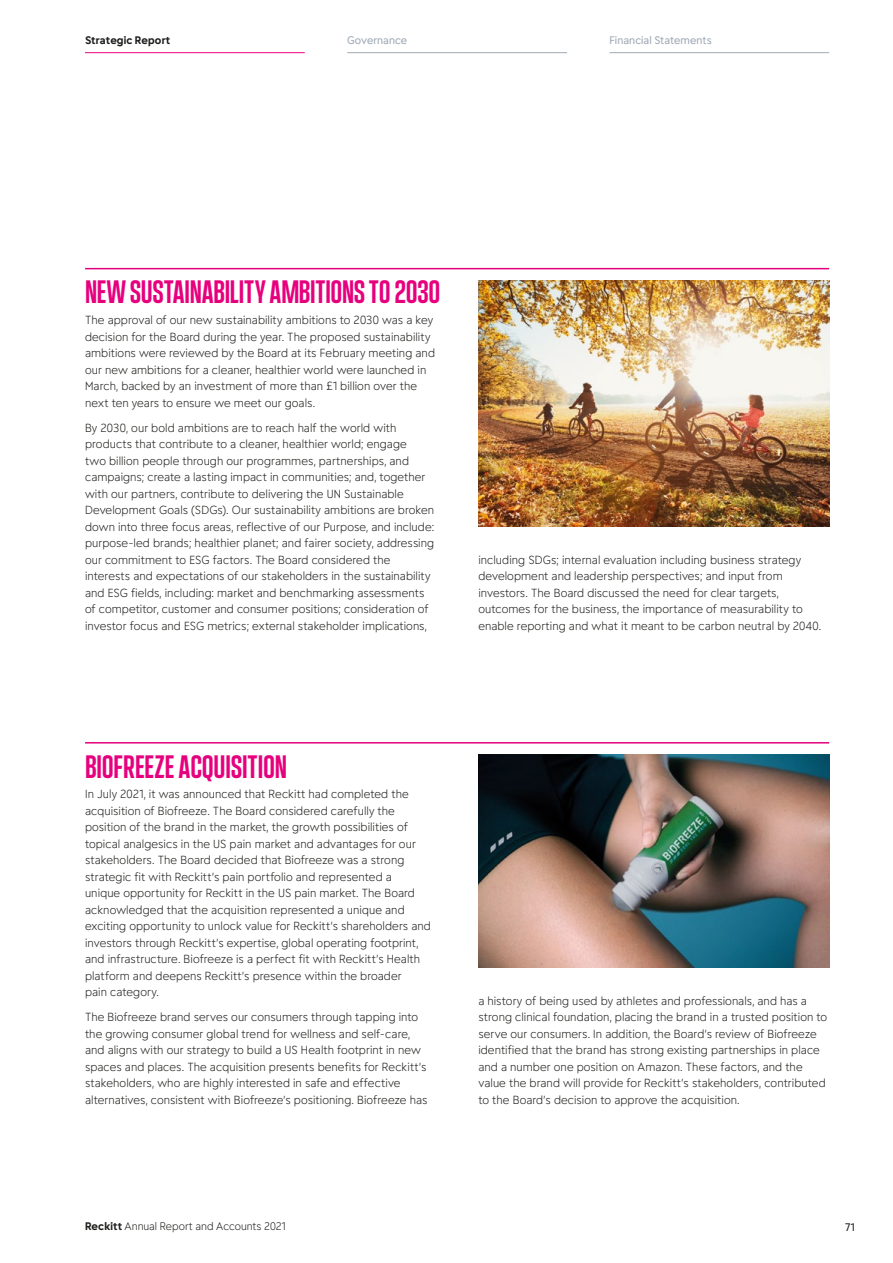
<style>
.page{position:relative;width:893px;height:1263px;background:#fff}
.page>*{position:absolute;margin:0;border:0;box-sizing:border-box;transform-origin:0 0}
.MainheadLevel3{font:33px "Energy Display";letter-spacing:-.01em;color:#e6007d}
.BodyText{font:300 11.25px/16.5px "Energy";letter-spacing:.005em;color:#1d1d1b}
.t1{font:300 10.5px "Energy";letter-spacing:-.005em;color:#1d1d1b}
.t2{font:10.5px "Energy";letter-spacing:.005em;color:#9ea8b4}
.t3{font:700 10.5px "Energy";letter-spacing:.01em;color:#1d1d1b}
.t4{font:10.5px "Energy";color:#1d1d1b}
.s1{font-weight:700}
</style>
<div class="page">
<img style="left:478px;top:281px;width:351px;height:245px">
<img style="left:478px;top:755px;width:351px;height:212px">
<hr style="left:609px;top:52px;width:220px;height:1px;background:#9ea8b4">
<hr style="left:347px;top:52px;width:220px;height:1px;background:#9ea8b4">
<hr style="left:85px;top:52px;width:220px;height:1px;background:#e6007d">
<hr style="left:85px;top:268px;width:744px;height:1px;background:#e6007d">
<hr style="left:85px;top:742px;width:744px;height:1px;background:#e6007d">
<p class="t3" style="left:85px;top:33px;width:87px">Strategic Report</p>
<p class="t2" style="left:347px;top:33px;width:62px">Governance</p>
<p class="t2" style="left:609px;top:33px;width:104px">Financial Statements</p>
<p class="MainheadLevel3" style="left:85px;top:269px;width:357px">NEW SUSTAINABILITY AMBITIONS TO 2030</p>
<p class="BodyText" style="left:85px;top:312px;width:351px">The approval of our new sustainability ambitions to 2030 was a key decision for the Board during the year. The proposed sustainability ambitions were reviewed by the Board at its February meeting and our new ambitions for a cleaner, healthier world were launched in March, backed by an investment of more than £1 billion over the next ten years to ensure we meet our goals.</p>
<p class="BodyText" style="left:85px;top:419px;width:351px">By 2030, our bold ambitions are to reach half the world with products that contribute to a cleaner, healthier world; engage<br>two billion people through our programmes, partnerships, and campaigns; create a lasting impact in communities; and, together with our partners, contribute to delivering the UN Sustainable Development Goals (SDGs). Our sustainability ambitions are broken down into three focus areas, reflective of our Purpose, and include: purpose-led brands; healthier planet; and fairer society, addressing our commitment to ESG factors. The Board considered the interests and expectations of our stakeholders in the sustainability and ESG fields, including: market and benchmarking assessments of competitor, customer and consumer positions; consideration of investor focus and ESG metrics; external stakeholder implications,</p>
<p class="BodyText" style="left:478px;top:551px;width:345px">including SDGs; internal evaluation including business strategy development and leadership perspectives; and input from investors. The Board discussed the need for clear targets, outcomes for the business, the importance of measurability to enable reporting and what it meant to be carbon neutral by 2040.</p>
<p class="MainheadLevel3" style="left:85px;top:744px;width:204px">BIOFREEZE ACQUISITION</p>
<p class="BodyText" style="left:85px;top:786px;width:347px">In July 2021, it was announced that Reckitt had completed the acquisition of Biofreeze. The Board considered carefully the position of the brand in the market, the growth possibilities of topical analgesics in the US pain market and advantages for our stakeholders. The Board decided that Biofreeze was a strong strategic fit with Reckitt’s pain portfolio and represented a<br>unique opportunity for Reckitt in the US pain market. The Board acknowledged that the acquisition represented a unique and exciting opportunity to unlock value for Reckitt’s shareholders and investors through Reckitt’s expertise, global operating footprint, and infrastructure. Biofreeze is a perfect fit with Reckitt’s Health platform and deepens Reckitt’s presence within the broader<br>pain category.</p>
<p class="BodyText" style="left:85px;top:1009px;width:344px">The Biofreeze brand serves our consumers through tapping into the growing consumer global trend for wellness and self-care, and aligns with our strategy to build a US Health footprint in new spaces and places. The acquisition presents benefits for Reckitt’s stakeholders, who are highly interested in safe and effective alternatives, consistent with Biofreeze’s positioning. Biofreeze has</p>
<p class="t1" style="left:85px;top:1220px;width:202px"><span class="s1">Reckitt</span> Annual Report and Accounts 2021</p>
<p class="BodyText" style="left:478px;top:992px;width:350px">a history of being used by athletes and professionals, and has a strong clinical foundation, placing the brand in a trusted position to serve our consumers. In addition, the Board’s review of Biofreeze identified that the brand has strong existing partnerships in place and a number one position on Amazon. These factors, and the value the brand will provide for Reckitt’s stakeholders, contributed to the Board’s decision to approve the acquisition.</p>
<p class="t4" style="left:845px;top:1220px;width:11px">71</p>
</div>
